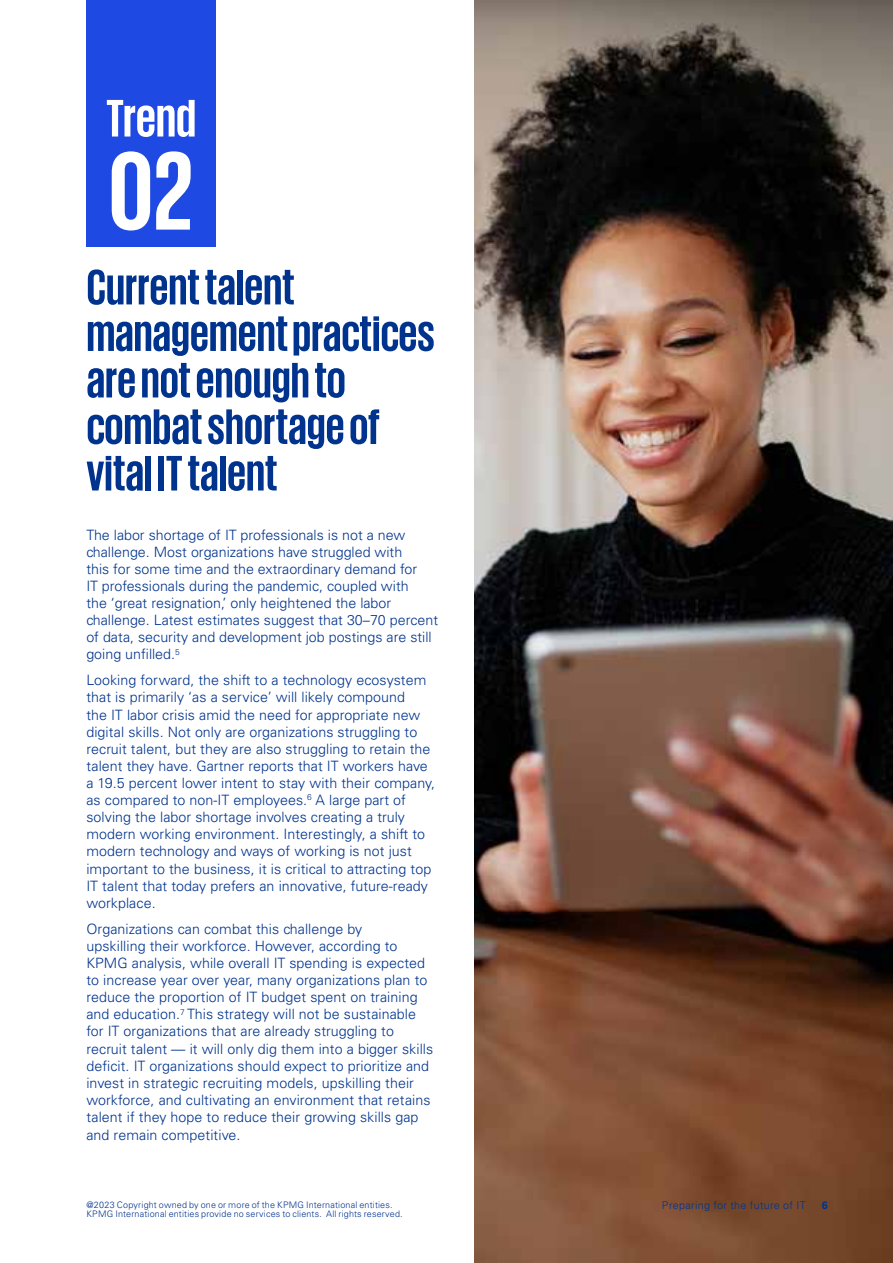
<style>
.page{position:relative;width:893px;height:1263px;background:#fff}
.page>*{position:absolute;margin:0;border:0;box-sizing:border-box;transform-origin:0 0}
.t1{font:700 114px "KPMG";color:#fff}
.t2{font:700 54px "KPMG";letter-spacing:-.005em;color:#fff}
.t3{font:700 51px/46.5px "KPMG";color:#00338d}
.t4{font:300 14.25px/17.1px "Univers LT Std";letter-spacing:.005em;color:#00338d}
.t5{font:300 10.8px "Univers LT Std";letter-spacing:.025em;color:#00338d}
.t6{font:700 10.8px "Univers LT Std";color:#00338d}
.t7{font:300 9px "Univers LT Std";letter-spacing:.02em;color:#00338d}
</style>
<div class="page">
<img style="left:474px;top:0;width:419px;height:1263px">
<div style="left:86px;top:0;width:130px;height:246px;background:#1e49e2"></div>
<h2 class="t2" style="left:106px;top:91px;width:92px">Trend</h2>
<h1 class="t1" style="left:109px;top:134px;width:87px">02</h1>
<h3 class="t3" style="left:86px;top:262px;width:350px">Current talent management practices are not enough to combat shortage of vital IT talent</h3>
<p class="t4" style="left:86px;top:526px;width:353px">The labor shortage of IT professionals is not a new challenge. Most organizations have struggled with<br>this for some time and the extraordinary demand for<br>IT professionals during the pandemic, coupled with<br>the ‘great resignation,’ only heightened the labor challenge. Latest estimates suggest that 30–70 percent of data, security and development job postings are still going unfilled.<sup>5</sup></p>
<p class="t4" style="left:86px;top:672px;width:350px">Looking forward, the shift to a technology ecosystem that is primarily ‘as a service’ will likely compound<br>the IT labor crisis amid the need for appropriate new digital skills. Not only are organizations struggling to recruit talent, but they are also struggling to retain the talent they have. Gartner reports that IT workers have a 19.5 percent lower intent to stay with their company, as compared to non-IT employees.<sup>6</sup> A large part of solving the labor shortage involves creating a truly modern working environment. Interestingly, a shift to modern technology and ways of working is not just important to the business, it is critical to attracting top IT talent that today prefers an innovative, future-ready workplace.</p>
<p class="t4" style="left:86px;top:920px;width:348px">Organizations can combat this challenge by<br>upskilling their workforce. However, according to KPMG analysis, while overall IT spending is expected to increase year over year, many organizations plan to reduce the proportion of IT budget spent on training and education.<sup>7</sup> This strategy will not be sustainable for IT organizations that are already struggling to recruit talent — it will only dig them into a bigger skills deficit. IT organizations should expect to prioritize and invest in strategic recruiting models, upskilling their workforce, and cultivating an environment that retains talent if they hope to reduce their growing skills gap and remain competitive.</p>
<p class="t7" style="left:86px;top:1199px;width:308px">@2023 Copyright owned by one or more of the KPMG International entities.</p>
<p class="t5" style="left:662px;top:1198px;width:145px">Preparing for the future of IT</p>
<p class="t6" style="left:822px;top:1199px;width:8px">6</p>
<p class="t7" style="left:86px;top:1208px;width:318px">KPMG International entities provide no services to clients. All rights reserved.</p>
</div>
